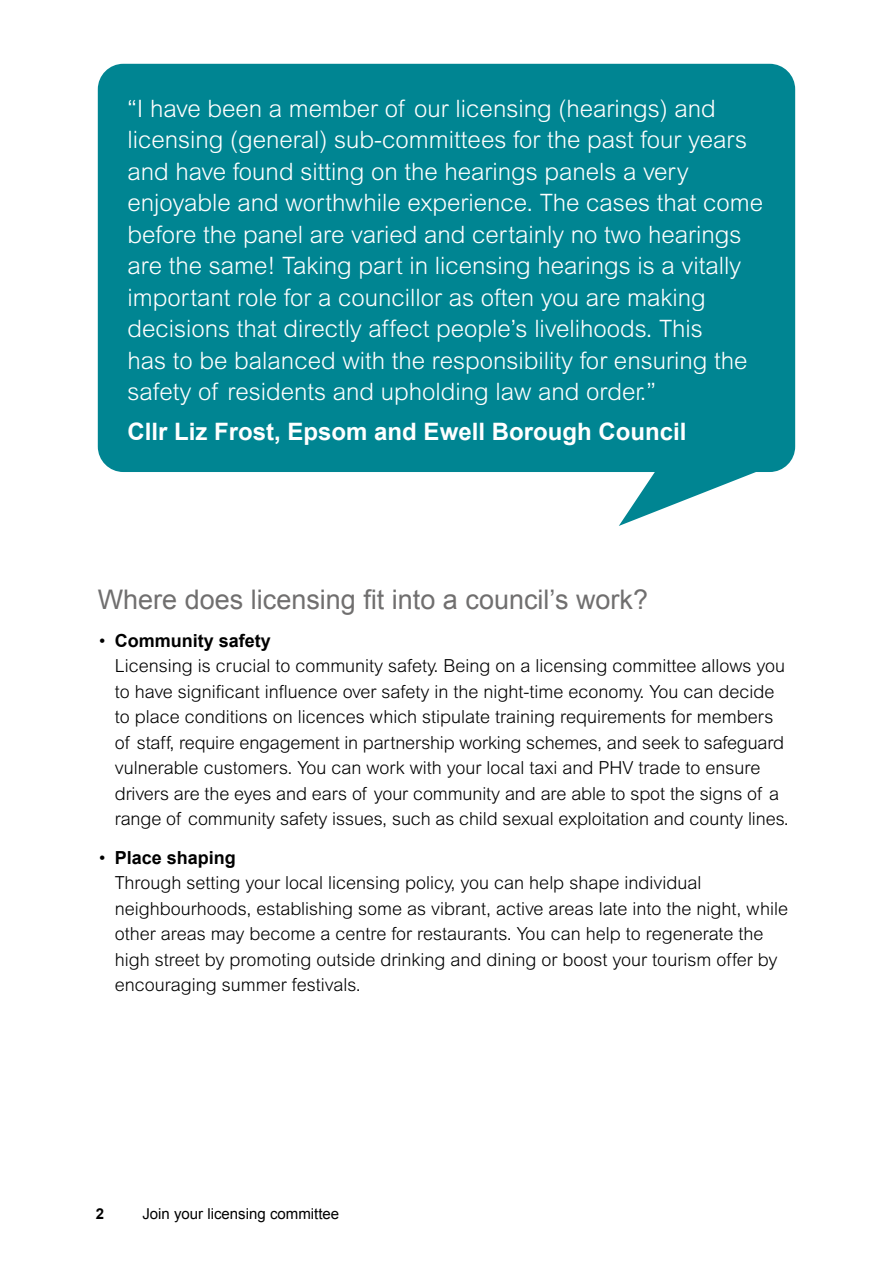
<style>
.page{position:relative;width:893px;height:1263px;background:#fff}
.page>*{position:absolute;margin:0;border:0;box-sizing:border-box;transform-origin:0 0}
.HEADER_2{font:27px "Arial";color:#706f6f}
.BLOCKQUOTE_1{font:300 24px/31.5px "Arial MT Std";color:#fff}
.BLOCKQUOTE_1-2{font:700 24px "Arial";color:#fff}
.t1{font:300 18px/25.5px "Arial MT Std";color:#000}
.t2{font:15px "Arial";color:#000}
.t3{font:700 15px "Arial";color:#000}
.s1{font-family:"Arial";font-weight:700}
</style>
<div class="page">
<div style="left:98px;top:64px;width:697px;height:408px;background:#008592;border-radius:26px"></div>
<svg style="left:619px;top:472px;width:137px;height:54px"></svg>
<p class="BLOCKQUOTE_1" style="left:128px;top:92px;width:637px">“I have been a member of our licensing (hearings) and licensing (general) sub-committees for the past four years and have found sitting on the hearings panels a very enjoyable and worthwhile experience. The cases that come before the panel are varied and certainly no two hearings are the same! Taking part in licensing hearings is a vitally important role for a councillor as often you are making decisions that directly affect people’s livelihoods. This<br>has to be balanced with the responsibility for ensuring the safety of residents and upholding law and order.”</p>
<p class="BLOCKQUOTE_1-2" style="left:128px;top:416px;width:560px">Cllr Liz Frost, Epsom and Ewell Borough Council</p>
<p class="HEADER_2" style="left:98px;top:581px;width:552px">Where does licensing fit into a council’s work?</p>
<p class="t1" style="left:115px;top:628px;width:676px;text-indent:-17px">• <span class="s1">Community safety<br></span>Licensing is crucial to community safety. Being on a licensing committee allows you to have significant influence over safety in the night-time economy. You can decide to place conditions on licences which stipulate training requirements for members of staff, require engagement in partnership working schemes, and seek to safeguard vulnerable customers. You can work with your local taxi and PHV trade to ensure drivers are the eyes and ears of your community and are able to spot the signs of a range of community safety issues, such as child sexual exploitation and county lines.</p>
<p class="t1" style="left:115px;top:844px;width:675px;text-indent:-17px">• <span class="s1">Place shaping<br></span>Through setting your local licensing policy, you can help shape individual neighbourhoods, establishing some as vibrant, active areas late into the night, while other areas may become a centre for restaurants. You can help to regenerate the high street by promoting outside drinking and dining or boost your tourism offer by encouraging summer festivals.</p>
<p class="t3" style="left:96px;top:1203px;width:10px">2</p>
<p class="t2" style="left:142px;top:1203px;width:198px">Join your licensing committee</p>
</div>
